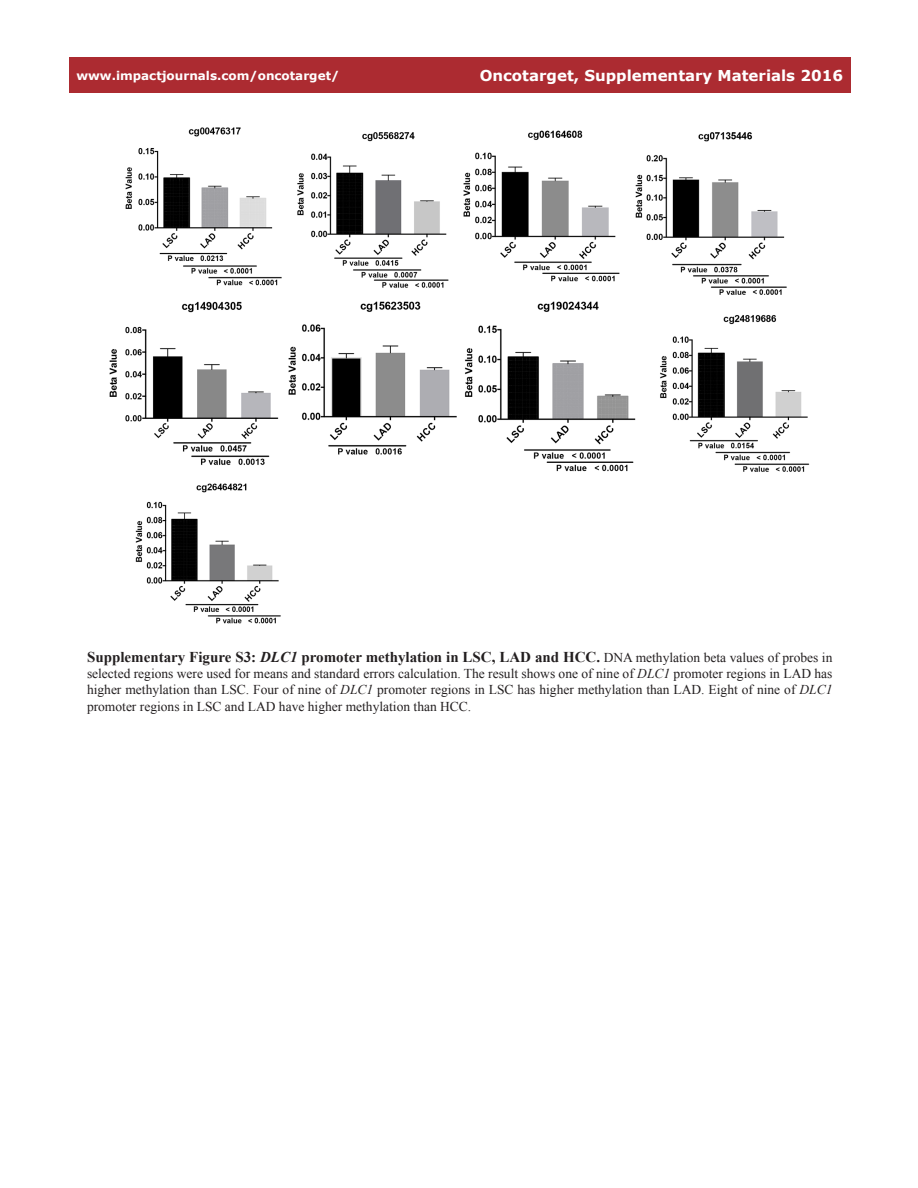
<style>
.page{position:relative;width:918px;height:1188px;background:#fff}
.page>*{position:absolute;margin:0;border:0;box-sizing:border-box;transform-origin:0 0}
.t1{font:700 15px "Times New Roman";color:#231f20}
.t2{font:700 15px "Verdana";color:#fff}
.t3{font:13.5px/16.2px "Times New Roman";color:#231f20;text-align:justify}
.t4{font:700 12px "Verdana";color:#fff}
.s1{font-style:italic}
.s2{font-weight:400;font-size:13.5px}
</style>
<div class="page">
<div style="left:69px;top:57px;width:781px;height:36px;background:#ac2b31"></div>
<img style="left:109px;top:127px;width:701px;height:497px">
<p class="t4" style="left:76px;top:67px;width:264px">www.impactjournals.com/oncotarget/</p>
<p class="t2" style="left:480px;top:65px;width:365px">Oncotarget, Supplementary Materials 2016</p>
<p class="t1" style="left:87px;top:647px;width:747px">Supplementary Figure S3: <span class="s1">DLC1</span> promoter methylation in LSC, LAD and HCC. <span class="s2">DNA methylation beta values of probes in</span></p>
<p class="t3" style="left:87px;top:665px;width:747px">selected regions were used for means and standard errors calculation. The result shows one of nine of <span class="s1">DLC1</span> promoter regions in LAD has higher methylation than LSC. Four of nine of <span class="s1">DLC1</span> promoter regions in LSC has higher methylation than LAD. Eight of nine of <span class="s1">DLC1 </span>promoter regions in LSC and LAD have higher methylation than HCC.</p>
</div>
